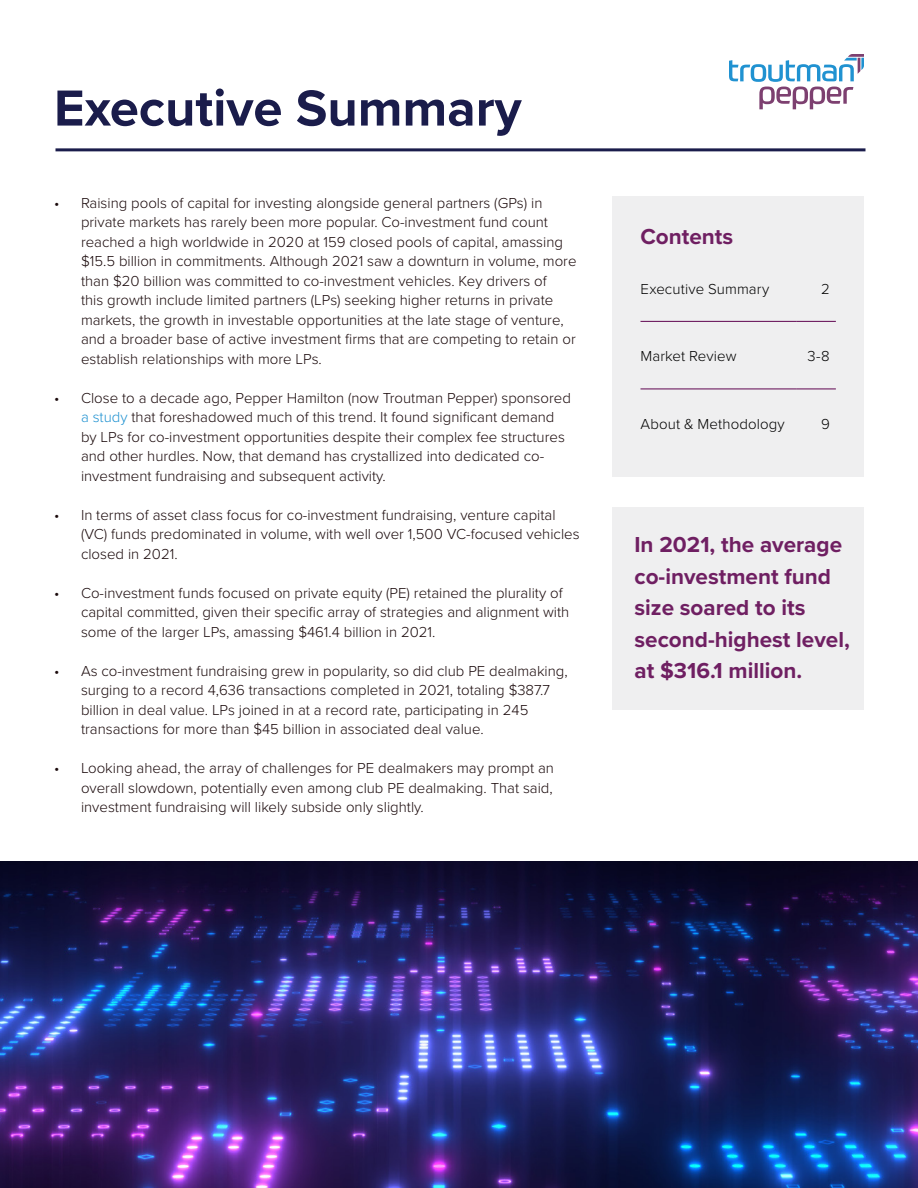
<style>
.page{position:relative;width:918px;height:1188px;background:#fff}
.page>*{position:absolute;margin:0;border:0;box-sizing:border-box;transform-origin:0 0}
.t1{font:700 52.5px "Proxima Nova";color:#1a1c4b}
.t2{font:700 22.5px/31.5px "Proxima Nova";color:#6f1f62}
.t3{font:300 15px/19.5px "Proxima Nova";color:#1a090b}
.t4{font:300 15px "Proxima Nova";letter-spacing:.005em;color:#000}
.s1{color:#2092d1}
</style>
<div class="page">
<div style="left:612px;top:196px;width:252px;height:281px;background:#efeff0"></div>
<hr style="left:56px;top:148px;width:810px;height:3px;background:#1a1c4b">
<hr style="left:640px;top:321px;width:156px;height:1px;background:#6f1f62">
<hr style="left:796px;top:321px;width:40px;height:1px;background:#6f1f62">
<hr style="left:640px;top:388px;width:156px;height:1px;background:#6f1f62">
<hr style="left:796px;top:388px;width:40px;height:1px;background:#6f1f62">
<img style="left:0;top:862px;width:918px;height:326px">
<div style="left:613px;top:507px;width:251px;height:203px;background:#efeff0"></div>
<svg style="left:729px;top:54px;width:135px;height:55px"></svg>
<p class="t1" style="left:54px;top:69px;width:469px">Executive Summary</p>
<p class="t3" style="left:81px;top:192px;width:497px;text-indent:-27px">• Raising pools of capital for investing alongside general partners (GPs) in private markets has rarely been more popular. Co-investment fund count reached a high worldwide in 2020 at 159 closed pools of capital, amassing $15.5 billion in commitments. Although 2021 saw a downturn in volume, more than $20 billion was committed to co-investment vehicles. Key drivers of<br>this growth include limited partners (LPs) seeking higher returns in private markets, the growth in investable opportunities at the late stage of venture, and a broader base of active investment firms that are competing to retain or establish relationships with more LPs.</p>
<p class="t3" style="left:81px;top:387px;width:491px;text-indent:-27px">• Close to a decade ago, Pepper Hamilton (now Troutman Pepper) sponsored <span class="s1">a study</span> that foreshadowed much of this trend. It found significant demand by LPs for co-investment opportunities despite their complex fee structures and other hurdles. Now, that demand has crystallized into dedicated co&shy;investment fundraising and subsequent activity.</p>
<p class="t3" style="left:81px;top:504px;width:500px;text-indent:-27px">• In terms of asset class focus for co-investment fundraising, venture capital (VC) funds predominated in volume, with well over 1,500 VC-focused vehicles closed in 2021.</p>
<p class="t3" style="left:81px;top:582px;width:490px;text-indent:-27px">• Co-investment funds focused on private equity (PE) retained the plurality of capital committed, given their specific array of strategies and alignment with some of the larger LPs, amassing $461.4 billion in 2021.</p>
<p class="t3" style="left:81px;top:660px;width:488px;text-indent:-27px">• As co-investment fundraising grew in popularity, so did club PE dealmaking, surging to a record 4,636 transactions completed in 2021, totaling $387.7 billion in deal value. LPs joined in at a record rate, participating in 245 transactions for more than $45 billion in associated deal value.</p>
<p class="t3" style="left:81px;top:758px;width:475px;text-align:justify;text-indent:-27px">• Looking ahead, the array of challenges for PE dealmakers may prompt an overall slowdown, potentially even among club PE dealmaking. That said, investment fundraising will likely subside only slightly.</p>
<p class="t2" style="left:640px;top:220px;width:94px">Contents</p>
<p class="t4" style="left:640px;top:277px;width:130px">Executive Summary</p>
<p class="t4" style="left:821px;top:277px;width:10px">2</p>
<p class="t4" style="left:640px;top:345px;width:98px">Market Review</p>
<p class="t4" style="left:808px;top:345px;width:24px">3-8</p>
<p class="t4" style="left:640px;top:412px;width:146px">About &amp; Methodology</p>
<p class="t4" style="left:821px;top:412px;width:10px">9</p>
<p class="t2" style="left:634px;top:529px;width:217px">In 2021, the average co-investment fund size soared to its second-highest level, at $316.1 million.</p>
</div>
